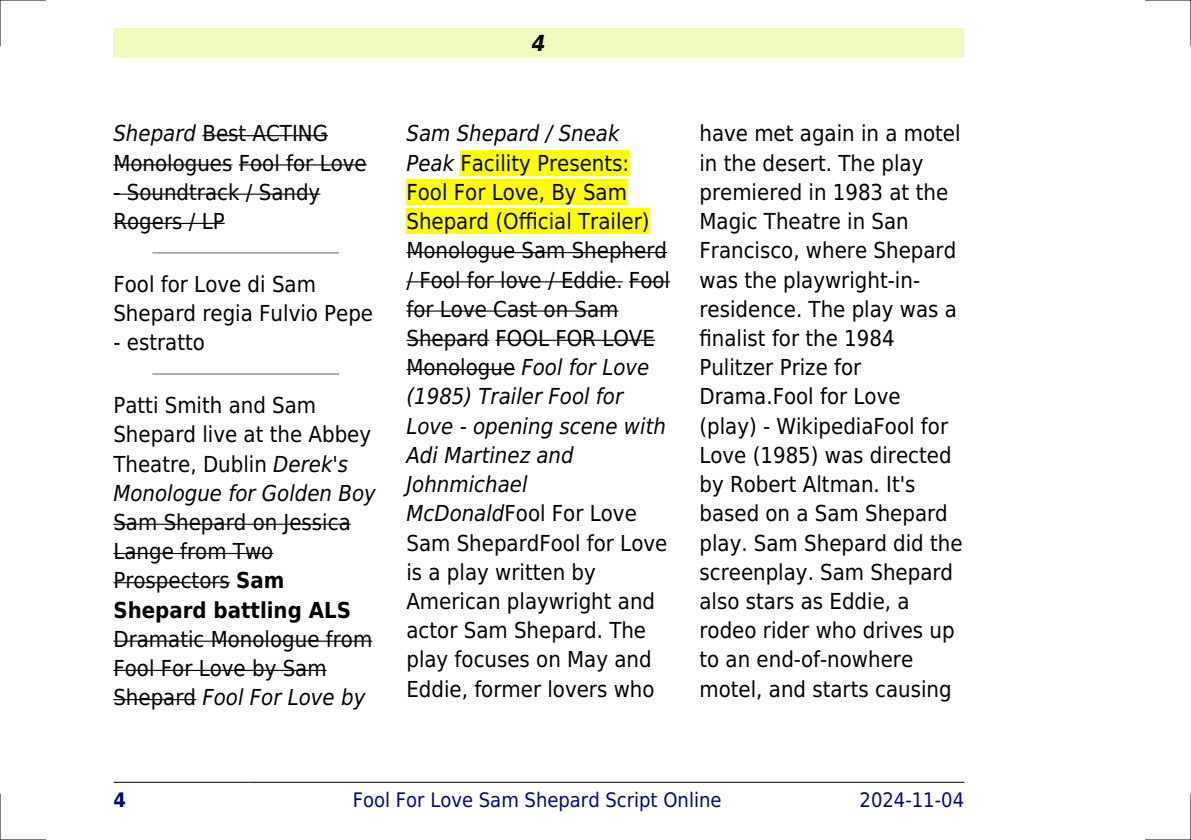
<style>
.page{position:relative;width:1191px;height:840px;background:#fff}
.page>*{position:absolute;margin:0;border:0;box-sizing:border-box;transform-origin:0 0}
.t1{font:22px/29.2px "DejaVu Sans Condensed";color:#000}
.t2{font:italic 700 22px "DejaVu Sans Condensed";color:#000}
.t3{font:20px "DejaVu Sans Condensed";color:#000880}
.t4{font:700 20px "DejaVu Sans Condensed";color:#000880}
.s1{font-style:italic}
.s2{font-weight:700}
</style>
<div class="page">
<div style="left:113px;top:28px;width:851px;height:30px;background:#effbbe"></div>
<hr style="left:114px;top:781px;width:136px;height:1px;background:#000">
<hr style="left:250px;top:781px;width:574px;height:1px;background:#000">
<hr style="left:824px;top:781px;width:140px;height:1px;background:#000">
<hr style="left:202px;top:135px;width:126px;height:1px;background:#000">
<hr style="left:113px;top:164px;width:119px;height:1px;background:#000">
<hr style="left:239px;top:164px;width:128px;height:1px;background:#000">
<hr style="left:113px;top:193px;width:207px;height:2px;background:#000">
<hr style="left:113px;top:223px;width:112px;height:1px;background:#000">
<hr style="left:153px;top:252px;width:185px;height:1px;background:#999">
<hr style="left:153px;top:373px;width:185px;height:1px;background:#999">
<hr style="left:113px;top:523px;width:238px;height:1px;background:#000">
<hr style="left:113px;top:552px;width:160px;height:1px;background:#000">
<hr style="left:113px;top:582px;width:117px;height:1px;background:#000">
<hr style="left:113px;top:640px;width:259px;height:1px;background:#000">
<hr style="left:113px;top:669px;width:214px;height:1px;background:#000">
<hr style="left:113px;top:698px;width:83px;height:1px;background:#000">
<div style="left:460px;top:150px;width:169px;height:26px;background:#ff0"></div>
<div style="left:406px;top:179px;width:221px;height:26px;background:#ff0"></div>
<div style="left:406px;top:208px;width:243px;height:26px;background:#ff0"></div>
<hr style="left:406px;top:252px;width:261px;height:1px;background:#000">
<hr style="left:406px;top:281px;width:216px;height:1px;background:#000">
<hr style="left:629px;top:281px;width:41px;height:1px;background:#000">
<hr style="left:406px;top:310px;width:212px;height:1px;background:#000">
<hr style="left:406px;top:339px;width:83px;height:1px;background:#000">
<hr style="left:495px;top:339px;width:160px;height:1px;background:#000">
<hr style="left:406px;top:369px;width:109px;height:1px;background:#000">
<hr style="left:0;top:0;width:45px;height:1px;background:#000">
<hr style="left:1145px;top:0;width:46px;height:1px;background:#000">
<hr style="left:0;top:839px;width:45px;height:1px;background:#000">
<hr style="left:1145px;top:839px;width:46px;height:1px;background:#000">
<hr style="left:0;top:0;width:1px;height:45px;background:#000">
<hr style="left:0;top:794px;width:1px;height:45px;background:#000">
<hr style="left:1190px;top:0;width:1px;height:45px;background:#000">
<hr style="left:1190px;top:794px;width:1px;height:45px;background:#000">
<p class="t2" style="left:532px;top:30px;width:15px">4</p>
<p class="t1" style="left:113px;top:119px;width:255px"><span class="s1">Shepard</span> Best ACTING<br>Monologues Fool for Love</p>
<p class="t1" style="left:113px;top:177px;width:208px">- Soundtrack / Sandy<br>Rogers / LP</p>
<p class="t1" style="left:113px;top:269px;width:261px">Fool for Love di Sam<br>Shepard regia Fulvio Pepe</p>
<p class="t1" style="left:113px;top:328px;width:93px">- estratto</p>
<p class="t1" style="left:113px;top:390px;width:264px">Patti Smith and Sam<br>Shepard live at the Abbey<br>Theatre, Dublin <span class="s1">Derek's<br>Monologue for Golden Boy</span></p>
<p class="t1" style="left:113px;top:507px;width:239px">Sam Shepard on Jessica<br>Lange from Two<br>Prospectors <span class="s2">Sam<br>Shepard battling ALS</span></p>
<p class="t1" style="left:113px;top:624px;width:260px">Dramatic Monologue from<br>Fool For Love by Sam<br>Shepard <span class="s1">Fool For Love by</span></p>
<p class="t1" style="left:406px;top:119px;width:265px"><span class="s1">Sam Shepard / Sneak<br>Peak</span> Facility Presents:<br>Fool For Love, By Sam<br>Shepard (Official Trailer)<br>Monologue Sam Shepherd / Fool for love / Eddie. Fool for Love Cast on Sam<br>Shepard FOOL FOR LOVE<br>Monologue <span class="s1">Fool for Love (1985) Trailer Fool for<br>Love - opening scene with<br>Adi Martinez and<br>Johnmichael<br>McDonald</span>Fool For Love<br>Sam ShepardFool for Love is a play written by<br>American playwright and actor Sam Shepard. The play focuses on May and<br>Eddie, former lovers who</p>
<p class="t1" style="left:699px;top:119px;width:265px">have met again in a motel in the desert. The play premiered in 1983 at the<br>Magic Theatre in San<br>Francisco, where Shepard was the playwright-in&shy;residence. The play was a finalist for the 1984<br>Pulitzer Prize for<br>Drama.Fool for Love (play) - WikipediaFool for<br>Love (1985) was directed by Robert Altman. It's based on a Sam Shepard play. Sam Shepard did the screenplay. Sam Shepard also stars as Eddie, a rodeo rider who drives up to an end-of-nowhere motel, and starts causing</p>
<p class="t4" style="left:113px;top:787px;width:14px">4</p>
<p class="t3" style="left:353px;top:787px;width:370px">Fool For Love Sam Shepard Script Online</p>
<p class="t3" style="left:859px;top:787px;width:106px">2024-11-04</p>
</div>
